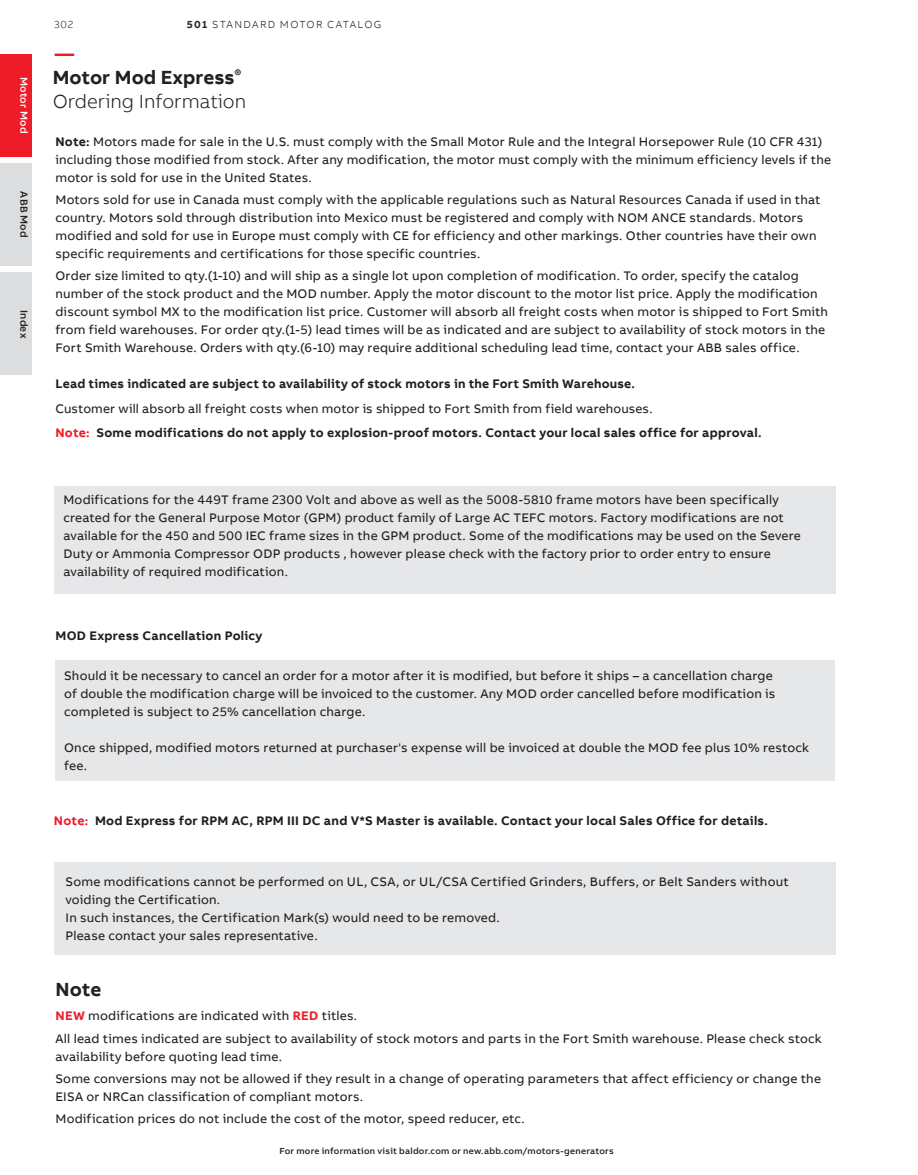
<style>
.page{position:relative;width:918px;height:1175px;background:#fff}
.page>*{position:absolute;margin:0;border:0;box-sizing:border-box;transform-origin:0 0}
.t1{font:300 19.5px/24px "AB Bvoice";color:#231f20}
.t2{font:700 19.5px "AB Bvoice";color:#231f20}
.t3{font:12.75px/18px "AB Bvoice";letter-spacing:.015em;color:#231f20}
.t4{font:700 12.75px/24.5px "AB Bvoice";letter-spacing:.015em;color:#231f20}
.t5{font:300 10.5px "AB Bvoice";letter-spacing:.12em;color:#231f20}
.t6{font:500 10.5px "AB Bvoice";letter-spacing:.025em;color:#231f20}
.t7{font:500 10.5px "AB Bvoice";letter-spacing:.025em;color:#fff}
.t8{font:500 9px "AB Bvoice";letter-spacing:.03em;color:#231f20}
.s1{font-weight:700}
.s2{font-weight:700;color:#ee1c28}
.s3{font-weight:400}
.s4{color:#ee1c28}
</style>
<div class="page">
<div style="left:56px;top:660px;width:780px;height:121px;background:#e6e7e9"></div>
<div style="left:55px;top:862px;width:781px;height:92px;background:#e6e7e9"></div>
<div style="left:55px;top:486px;width:781px;height:107px;background:#e6e7e9"></div>
<div style="left:0;top:54px;width:32px;height:103px;background:#ee1c28"></div>
<div style="left:0;top:163px;width:32px;height:103px;background:#dcdddf"></div>
<div style="left:0;top:273px;width:32px;height:102px;background:#dcdddf"></div>
<p class="t7" style="left:31px;top:77px;width:58px;rotate:90deg">Motor Mod</p>
<p class="t6" style="left:31px;top:191px;width:48px;rotate:90deg">ABB Mod</p>
<p class="t6" style="left:31px;top:310px;width:30px;rotate:90deg">Index</p>
<p class="t5" style="left:54px;top:18px;width:21px">302</p>
<p class="t5" style="left:187px;top:18px;width:196px"><span class="s1">501</span> STANDARD MOTOR CATALOG</p>
<h1 class="t1" style="left:53px;top:42px;width:195px"><span class="s2">—<br></span><span class="s1">Motor Mod Express</span><sup>®<br></sup>Ordering Information</h1>
<p class="t3" style="left:56px;top:132px;width:777px"><span class="s1">Note:</span> Motors made for sale in the U.S. must comply with the Small Motor Rule and the Integral Horsepower Rule (10 CFR 431) including those modified from stock. After any modification, the motor must comply with the minimum efficiency levels if the motor is sold for use in the United States.</p>
<p class="t3" style="left:56px;top:191px;width:766px">Motors sold for use in Canada must comply with the applicable regulations such as Natural Resources Canada if used in that country. Motors sold through distribution into Mexico must be registered and comply with NOM ANCE standards. Motors modified and sold for use in Europe must comply with CE for efficiency and other markings. Other countries have their own specific requirements and certifications for those specific countries.</p>
<p class="t3" style="left:56px;top:267px;width:774px">Order size limited to qty.(1-10) and will ship as a single lot upon completion of modification. To order, specify the catalog number of the stock product and the MOD number. Apply the motor discount to the motor list price. Apply the modification discount symbol MX to the modification list price. Customer will absorb all freight costs when motor is shipped to Fort Smith from field warehouses. For order qty.(1-5) lead times will be as indicated and are subject to availability of stock motors in the Fort Smith Warehouse. Orders with qty.(6-10) may require additional scheduling lead time, contact your ABB sales office.</p>
<p class="t4" style="left:56px;top:372px;width:581px">Lead times indicated are subject to availability of stock motors in the Fort Smith Warehouse.</p>
<p class="t4" style="left:55px;top:396px;width:708px"><span class="s3">Customer will absorb all freight costs when motor is shipped to Fort Smith from field warehouses.<br></span><span class="s4">Note:</span> Some modifications do not apply to explosion-proof motors. Contact your local sales office for approval.</p>
<p class="t3" style="left:63px;top:491px;width:739px">Modifications for the 449T frame 2300 Volt and above as well as the 5008-5810 frame motors have been specifically created for the General Purpose Motor (GPM) product family of Large AC TEFC motors. Factory modifications are not available for the 450 and 500 IEC frame sizes in the GPM product. Some of the modifications may be used on the Severe Duty or Ammonia Compressor ODP products , however please check with the factory prior to order entry to ensure availability of required modification.</p>
<p class="t4" style="left:56px;top:623px;width:209px">MOD Express Cancellation Policy</p>
<p class="t3" style="left:64px;top:666px;width:713px">Should it be necessary to cancel an order for a motor after it is modified, but before it ships – a cancellation charge of double the modification charge will be invoiced to the customer. Any MOD order cancelled before modification is completed is subject to 25% cancellation charge.</p>
<p class="t3" style="left:64px;top:738px;width:747px">Once shipped, modified motors returned at purchaser's expense will be invoiced at double the MOD fee plus 10% restock fee.</p>
<p class="t4" style="left:54px;top:808px;width:716px"><span class="s4">Note:</span> Mod Express for RPM AC, RPM III DC and V*S Master is available. Contact your local Sales Office for details.</p>
<p class="t3" style="left:66px;top:872px;width:725px">Some modifications cannot be performed on UL, CSA, or UL/CSA Certified Grinders, Buffers, or Belt Sanders without voiding the Certification.<br>In such instances, the Certification Mark(s) would need to be removed.<br>Please contact your sales representative.</p>
<h1 class="t2" style="left:56px;top:976px;width:47px">Note</h1>
<p class="t3" style="left:55px;top:1004px;width:768px;line-height:22.4px"><span class="s2">NEW</span> modifications are indicated with <span class="s2">RED</span> titles.<br>All lead times indicated are subject to availability of stock motors and parts in the Fort Smith warehouse. Please check stock</p>
<p class="t3" style="left:55px;top:1045px;width:767px;line-height:22.4px">availability before quoting lead time.<br>Some conversions may not be allowed if they result in a change of operating parameters that affect efficiency or change the</p>
<p class="t3" style="left:55px;top:1085px;width:471px;line-height:22.4px">EISA or NRCan classification of compliant motors.<br>Modification prices do not include the cost of the motor, speed reducer, etc.</p>
<p class="t8" style="left:279px;top:1145px;width:336px">For more information visit baldor.com or new.abb.com/motors-generators</p>
</div>
